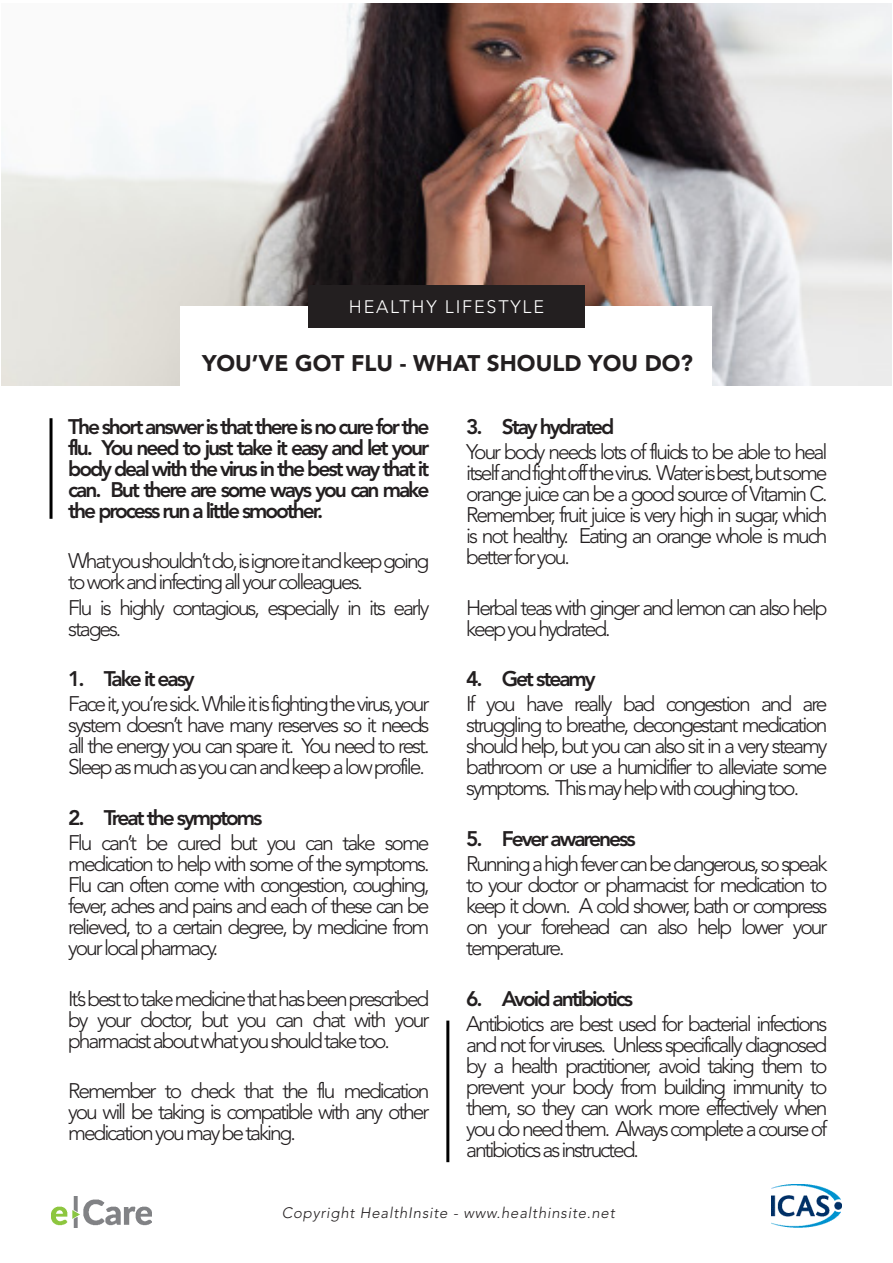
<style>
.page{position:relative;width:893px;height:1263px;background:#fff}
.page>*{position:absolute;margin:0;border:0;box-sizing:border-box;transform-origin:0 0}
.t1{font:900 22.5px "Avenir LT Std";color:#231f20}
.t2{font:300 21px/21px "Avenir LT Std";letter-spacing:-.1em;color:#231f20;text-align:justify}
.t3{font:800 21px/21px "Avenir LT Std";letter-spacing:-.1em;color:#231f20;text-align:justify}
.t4{font:300 18px "Avenir LT Std";letter-spacing:.1em;color:#fff}
.t5{font:italic 300 15px "Avenir LT Std";letter-spacing:.05em;color:#231f20}
</style>
<div class="page">
<img style="left:2px;top:3px;width:889px;height:383px">
<div style="left:181px;top:307px;width:531px;height:170px;background:#fff"></div>
<div style="left:308px;top:286px;width:277px;height:42px;background:#231f20"></div>
<hr style="left:50px;top:418px;width:3px;height:101px;background:#000">
<hr style="left:446px;top:1020px;width:3px;height:142px;background:#000">
<img style="left:51px;top:1196px;width:100px;height:32px">
<img style="left:772px;top:1185px;width:70px;height:42px">
<p class="t4" style="left:349px;top:296px;width:197px">HEALTHY LIFESTYLE</p>
<p class="t1" style="left:202px;top:350px;width:493px">YOU’VE GOT FLU - WHAT SHOULD YOU DO?</p>
<p class="t3" style="left:68px;top:416px;width:363px">The short answer is that there is no cure for the flu. You need to just take it easy and let your body deal with the virus in the best way that it can. But there are some ways you can make the process run a little smoother.</p>
<p class="t2" style="left:68px;top:551px;width:363px">What you shouldn’t do,is ignore it and keep going to work and infecting allyour colleagues.</p>
<p class="t2" style="left:68px;top:597px;width:363px">Flu is highly contagious, especially in its early stages.</p>
<p class="t3" style="left:68px;top:668px;width:128px">1. Take it easy</p>
<p class="t2" style="left:68px;top:694px;width:363px">Face it,you’re sick.While it is fighting the virus,your system doesn’t have many reserves so it needs all the energy you can spare it. You need to rest.<br>Sleep as much as you can and keep a low profile.</p>
<p class="t3" style="left:68px;top:807px;width:196px">2. Treat the symptoms</p>
<p class="t2" style="left:68px;top:832px;width:363px">Flu can’t be cured but you can take some medication to help with some of the symptoms.<br>Flu can often come with congestion, coughing, fever, aches and pains and each of these can be relieved, to a certain degree, by medicine from your local pharmacy.</p>
<p class="t2" style="left:68px;top:988px;width:363px">It’s best to take medicine that has been prescribed by your doctor, but you can chat with your pharmacist about what you should take too.</p>
<p class="t2" style="left:68px;top:1080px;width:363px">Remember to check that the flu medication you will be taking is compatible with any other medication you may be taking.</p>
<p class="t3" style="left:466px;top:416px;width:150px">3. Stay hydrated</p>
<p class="t2" style="left:466px;top:441px;width:363px">Your body needs lots of fluids to be able to heal itself and fight off the virus. Water is best,but some orange juice can be a good source of Vitamin C.<br>Remember, fruit juice is very high in sugar, which is not healthy. Eating an orange whole is much better for you.</p>
<p class="t2" style="left:466px;top:597px;width:363px">Herbal teas with ginger and lemon can also help keep you hydrated.</p>
<p class="t3" style="left:466px;top:668px;width:131px">4. Get steamy</p>
<p class="t2" style="left:466px;top:694px;width:363px">If you have really bad congestion and are struggling to breathe, decongestant medication should help, but you can also sit in a very steamy bathroom or use a humidifier to alleviate some symptoms. This may help with coughing too.</p>
<p class="t3" style="left:466px;top:828px;width:171px">5. Fever awareness</p>
<p class="t2" style="left:466px;top:853px;width:363px">Running a high fever can be dangerous, so speak to your doctor or pharmacist for medication to keep it down. A cold shower, bath or compress on your forehead can also help lower your temperature.</p>
<p class="t3" style="left:466px;top:988px;width:168px">6. Avoid antibiotics</p>
<p class="t2" style="left:466px;top:1013px;width:363px">Antibiotics are best used for bacterial infections and not for viruses. Unless specifically diagnosed by a health practitioner, avoid taking them to prevent your body from building immunity to them, so they can work more effectively when you do need them. Always complete a course of antibiotics as instructed.</p>
<p class="t5" style="left:282px;top:1204px;width:334px">Copyright HealthInsite - www.healthinsite.net</p>
</div>
